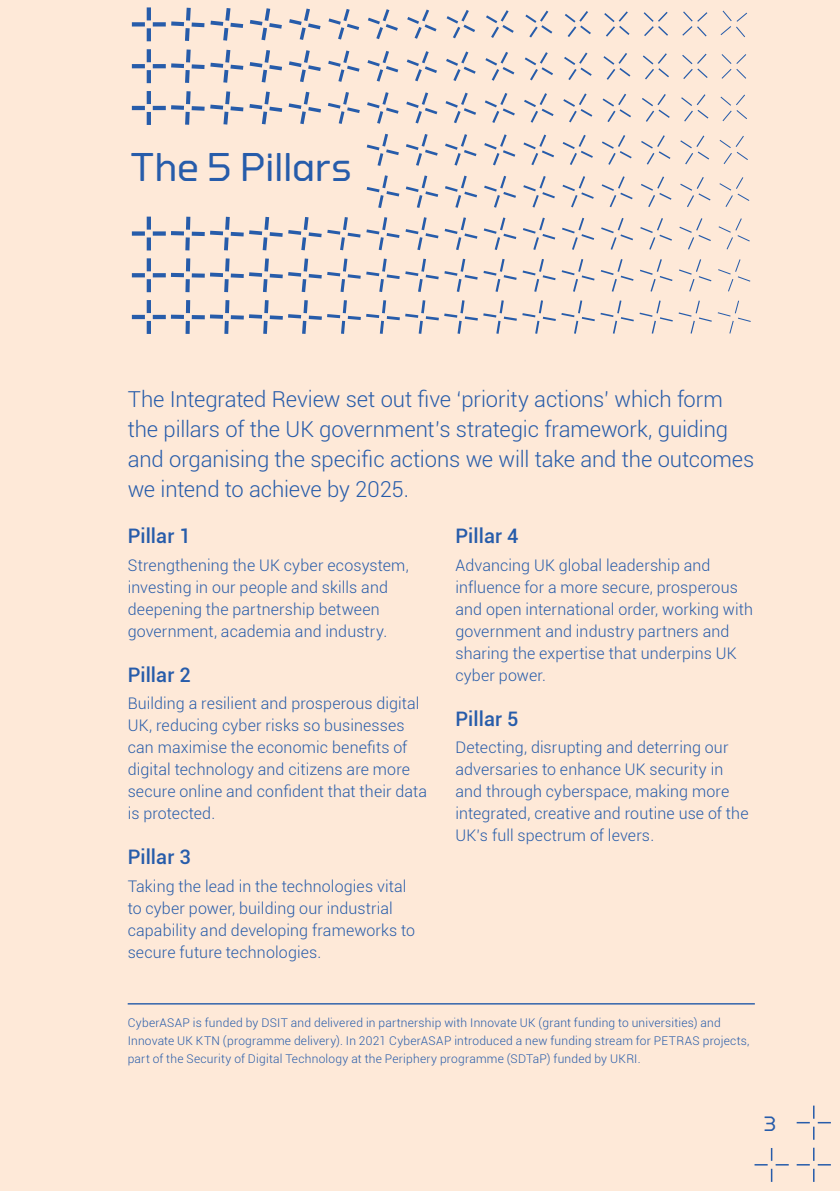
<style>
.page{position:relative;width:840px;height:1191px;background:#fff}
.page>*{position:absolute;margin:0;border:0;box-sizing:border-box;transform-origin:0 0}
.t1{font:40px "Torque";letter-spacing:-.005em;color:#275caa}
.Paragraph_LRG{font:300 22px/30px "Roboto";letter-spacing:-.005em;color:#275caa}
.t2{font:20.8px "Torque";color:#275caa}
.t3{font:500 20px "Roboto";letter-spacing:.005em;color:#275caa}
.t4{font:300 16px/22px "Roboto";letter-spacing:.01em;color:#275caa}
.Notes{font:300 12px/18px "Roboto";letter-spacing:.02em;color:#275caa}
</style>
<div class="page">
<div style="left:0;top:0;width:839px;height:1191px;background:#fee9d8"></div>
<hr style="left:147px;top:217px;width:4px;height:13px;background:#275caa">
<hr style="left:147px;top:237px;width:4px;height:13px;background:#275caa">
<div style="left:132px;top:231px;width:13px;height:5px;background:#275caa"></div>
<div style="left:153px;top:231px;width:13px;height:5px;background:#275caa"></div>
<hr style="left:147px;top:258px;width:4px;height:13px;background:#275caa">
<hr style="left:147px;top:279px;width:4px;height:13px;background:#275caa">
<svg style="left:132px;top:273px;width:13px;height:4px"></svg>
<svg style="left:153px;top:273px;width:13px;height:4px"></svg>
<hr style="left:147px;top:300px;width:4px;height:13px;background:#275caa">
<hr style="left:147px;top:321px;width:4px;height:13px;background:#275caa">
<hr style="left:132px;top:315px;width:13px;height:4px;background:#275caa">
<hr style="left:153px;top:315px;width:13px;height:4px;background:#275caa">
<hr style="left:147px;top:49px;width:4px;height:13px;background:#275caa">
<hr style="left:147px;top:70px;width:4px;height:13px;background:#275caa">
<hr style="left:132px;top:64px;width:13px;height:4px;background:#275caa">
<hr style="left:153px;top:64px;width:13px;height:4px;background:#275caa">
<hr style="left:147px;top:91px;width:4px;height:13px;background:#275caa">
<hr style="left:147px;top:112px;width:4px;height:13px;background:#275caa">
<hr style="left:132px;top:106px;width:13px;height:4px;background:#275caa">
<hr style="left:153px;top:106px;width:13px;height:4px;background:#275caa">
<hr style="left:147px;top:7px;width:4px;height:13px;background:#275caa">
<hr style="left:147px;top:28px;width:4px;height:13px;background:#275caa">
<div style="left:132px;top:22px;width:13px;height:5px;background:#275caa"></div>
<div style="left:153px;top:22px;width:13px;height:5px;background:#275caa"></div>
<svg style="left:170px;top:7px;width:581px;height:327px"></svg>
<div style="left:111px;top:129px;width:253px;height:83px;background:#fee9d8"></div>
<hr style="left:128px;top:1003px;width:626px;height:1px;background:#275caa">
<svg style="left:796px;top:1147px;width:34px;height:34px"></svg>
<svg style="left:754px;top:1148px;width:34px;height:33px"></svg>
<svg style="left:796px;top:1105px;width:34px;height:34px"></svg>
<h2 class="t1" style="left:130px;top:144px;width:223px">The 5 Pillars</h2>
<p class="Paragraph_LRG" style="left:128px;top:384px;width:627px">The Integrated Review set out five ‘priority actions’ which form the pillars of the UK government’s strategic framework, guiding and organising the specific actions we will take and the outcomes we intend to achieve by 2025.</p>
<h3 class="t3" style="left:128px;top:522px;width:64px">Pillar 1</h3>
<p class="t4" style="left:128px;top:553px;width:282px">Strengthening the UK cyber ecosystem, investing in our people and skills and deepening the partnership between government, academia and industry.</p>
<h3 class="t3" style="left:128px;top:660px;width:64px">Pillar 2</h3>
<p class="t4" style="left:128px;top:692px;width:301px">Building a resilient and prosperous digital UK, reducing cyber risks so businesses can maximise the economic benefits of digital technology and citizens are more secure online and confident that their data is protected.</p>
<h3 class="t3" style="left:128px;top:842px;width:64px">Pillar 3</h3>
<p class="t4" style="left:128px;top:874px;width:289px">Taking the lead in the technologies vital to cyber power, building our industrial capability and developing frameworks to secure future technologies.</p>
<h3 class="t3" style="left:455px;top:522px;width:64px">Pillar 4</h3>
<p class="t4" style="left:455px;top:553px;width:299px">Advancing UK global leadership and influence for a more secure, prosperous and open international order, working with government and industry partners and sharing the expertise that underpins UK cyber power.</p>
<h3 class="t3" style="left:455px;top:704px;width:64px">Pillar 5</h3>
<p class="t4" style="left:455px;top:736px;width:294px">Detecting, disrupting and deterring our adversaries to enhance UK security in and through cyberspace, making more integrated, creative and routine use of the UK’s full spectrum of levers.</p>
<p class="Notes" style="left:128px;top:1013px;width:623px">CyberASAP is funded by DSIT and delivered in partnership with Innovate UK (grant funding to universities) and<br>Innovate UK KTN (programme delivery). In 2021 CyberASAP introduced a new funding stream for PETRAS projects, part of the Security of Digital Technology at the Periphery programme (SDTaP) funded by UKRI.</p>
<h3 class="t2" style="left:763px;top:1112px;width:14px">3</h3>
</div>
